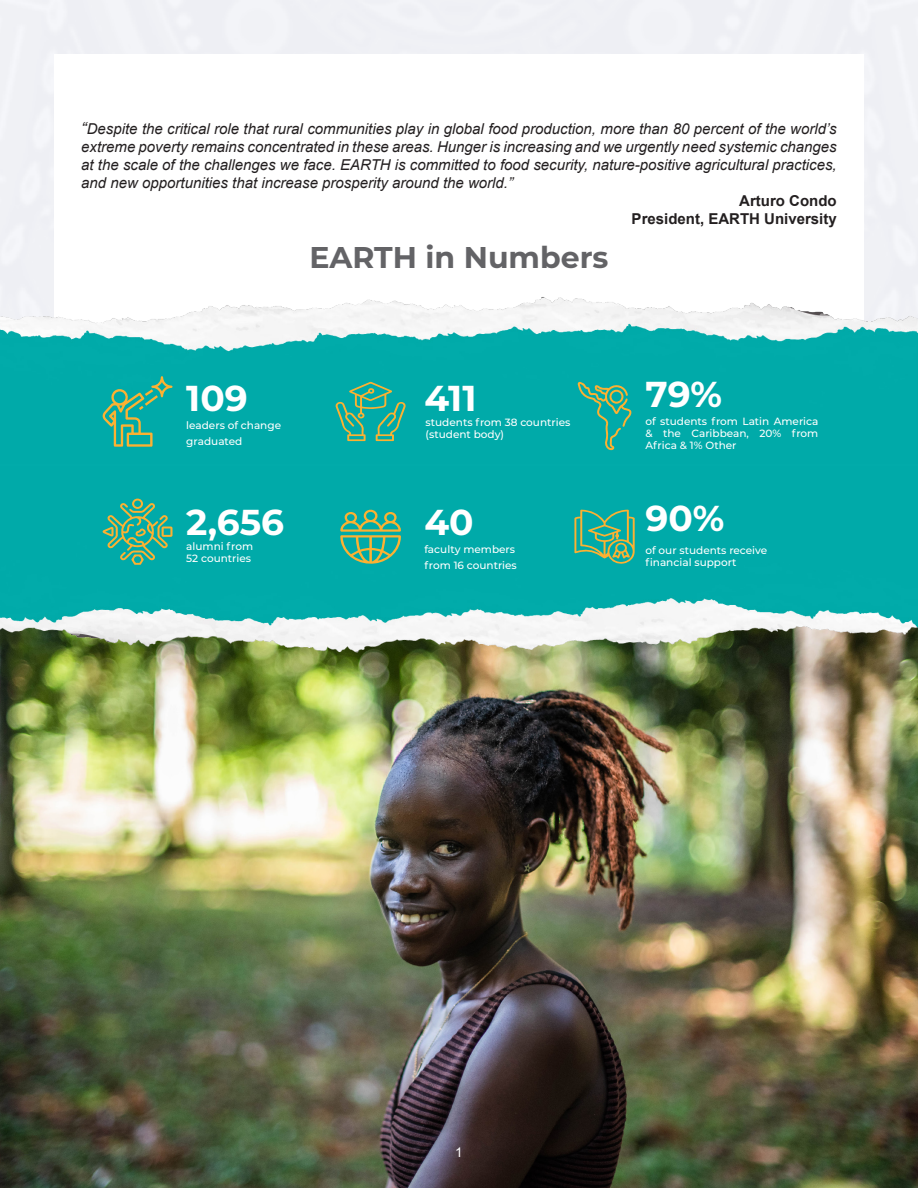
<style>
.page{position:relative;width:918px;height:1188px;background:#fff}
.page>*{position:absolute;margin:0;border:0;box-sizing:border-box;transform-origin:0 0}
.Body_Text_-_Indent{font:700 36px "Montserrat";color:#fff}
.Oversized_Headline_T{font:700 30px "Montserrat";color:#636366}
.t1{font:italic 15px/18px "Arial";color:#231f20;text-align:justify}
.t2{font:700 15px "Arial";color:#231f20}
.t3{font:13.5px "Arial";color:#fff}
.Body_Text_-_Indent-2{font:500 10.5px/12px "Montserrat";color:#fff;text-align:justify}
.s1{font-size:16.5px}
</style>
<div class="page">
<img style="left:0;top:659px;width:918px;height:529px">
<img style="left:0;top:252px;width:918px;height:407px">
<svg style="left:102px;top:376px;width:71px;height:71px;background:#2fab92"></svg>
<svg style="left:103px;top:499px;width:70px;height:66px;background:#3dab8b"></svg>
<svg style="left:340px;top:509px;width:61px;height:57px;background:#4dac84"></svg>
<svg style="left:578px;top:382px;width:54px;height:68px;background:#2aab94"></svg>
<svg style="left:574px;top:510px;width:61px;height:55px;background:#46ab87"></svg>
<svg style="left:336px;top:382px;width:70px;height:59px;background:#33ab90"></svg>
<p class="t1" style="left:81px;top:120px;width:757px"><span class="s1">“</span>Despite the critical role that rural communities play in global food production, more than 80 percent of the world’s extreme poverty remains concentrated in these areas. Hunger is increasing and we urgently need systemic changes at the scale of the challenges we face. EARTH is committed to food security, nature-positive agricultural practices, and new opportunities that increase prosperity around the world.”</p>
<p class="t2" style="left:739px;top:190px;width:99px">Arturo Condo</p>
<p class="t2" style="left:632px;top:208px;width:207px">President, EARTH University</p>
<p class="Oversized_Headline_T" style="left:309px;top:235px;width:301px">EARTH in Numbers</p>
<p class="Body_Text_-_Indent" style="left:186px;top:372px;width:63px">109</p>
<p class="Body_Text_-_Indent-2" style="left:186px;top:435px;width:58px">graduated</p>
<p class="Body_Text_-_Indent-2" style="left:186px;top:419px;width:96px">leaders of change</p>
<p class="Body_Text_-_Indent" style="left:186px;top:496px;width:99px">2,656</p>
<p class="Body_Text_-_Indent-2" style="left:186px;top:540px;width:68px">alumni from</p>
<p class="Body_Text_-_Indent-2" style="left:186px;top:552px;width:66px">52 countries</p>
<p class="Body_Text_-_Indent" style="left:424px;top:372px;width:54px">411</p>
<p class="Body_Text_-_Indent-2" style="left:426px;top:416px;width:146px">students from 38 countries</p>
<p class="Body_Text_-_Indent-2" style="left:426px;top:428px;width:80px">(student body)</p>
<p class="Body_Text_-_Indent" style="left:424px;top:496px;width:51px">40</p>
<p class="Body_Text_-_Indent-2" style="left:424px;top:559px;width:94px">from 16 countries</p>
<p class="Body_Text_-_Indent-2" style="left:424px;top:543px;width:92px">faculty members</p>
<p class="Body_Text_-_Indent" style="left:645px;top:368px;width:78px">79%</p>
<p class="Body_Text_-_Indent-2" style="left:645px;top:415px;width:175px">of students from Latin America &amp; the Caribbean, 20% from Africa &amp; 1% Other</p>
<p class="Body_Text_-_Indent" style="left:646px;top:492px;width:80px">90%</p>
<p class="Body_Text_-_Indent-2" style="left:645px;top:544px;width:123px">of our students receive</p>
<p class="Body_Text_-_Indent-2" style="left:645px;top:556px;width:93px">financial support</p>
<p class="t3" style="left:455px;top:1143px;width:9px">1</p>
</div>
